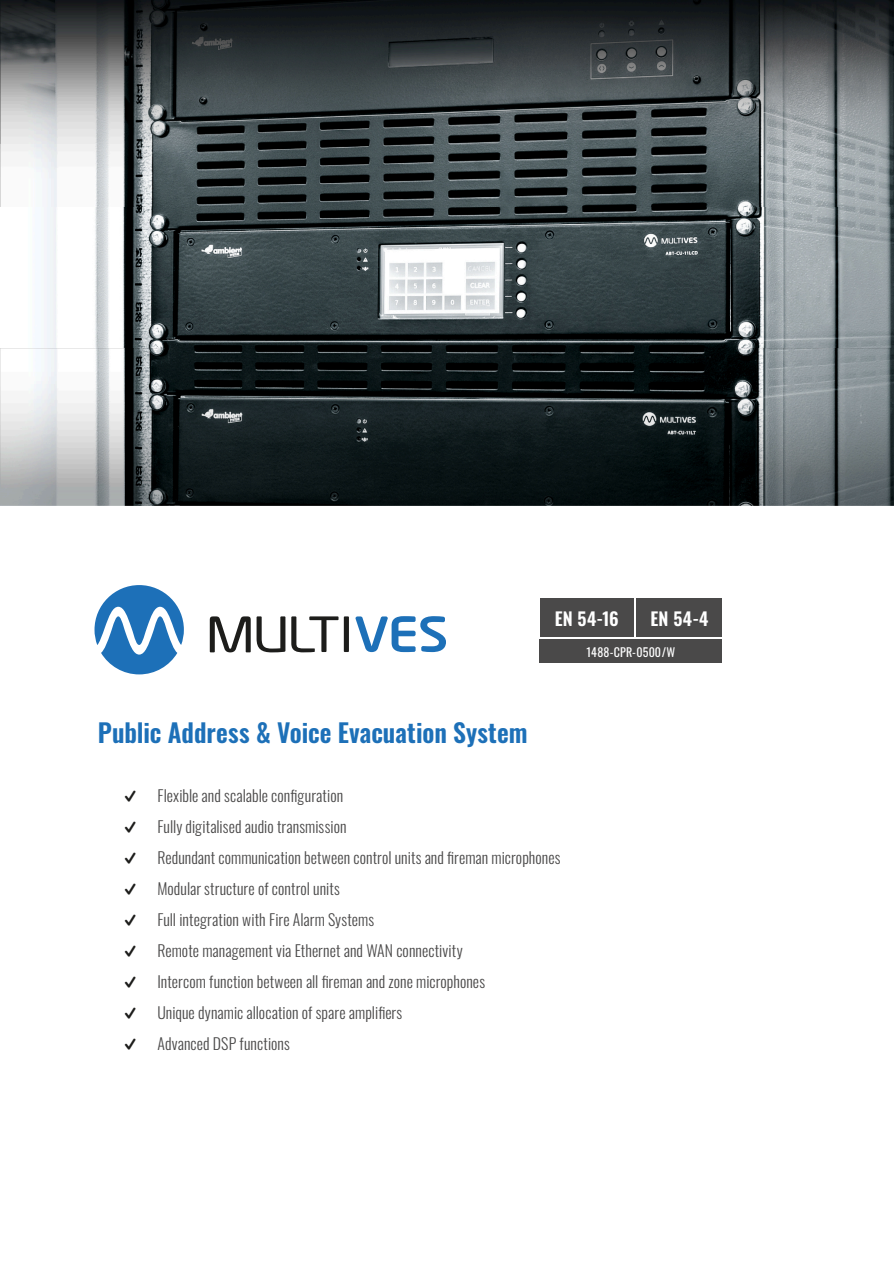
<style>
.page{position:relative;width:894px;height:1264px;background:#fff}
.page>*{position:absolute;margin:0;border:0;box-sizing:border-box;transform-origin:0 0}
.t1{font:600 25.5px "Oswald";letter-spacing:-.005em;color:#1d70b8}
.t2{font:600 18px "Oswald";letter-spacing:.01em;color:#fff}
.t3{font:300 15.75px/31px "Oswald";letter-spacing:.005em;color:#4a4949}
.t4{font:12px "Oswald";letter-spacing:.015em;color:#fff}
.s1{font-family:"Entypo";font-weight:400;font-size:31.5px;color:#1d1d1b}
</style>
<div class="page">
<img style="left:0;top:206px;width:893px;height:142px">
<img style="left:0;top:348px;width:893px;height:157px">
<img style="left:0;top:0;width:893px;height:206px">
<svg style="left:256px;top:616px;width:29px;height:36px"></svg>
<svg style="left:291px;top:616px;width:47px;height:36px"></svg>
<div style="left:344px;top:616px;width:5px;height:36px;background:#1d1d1b"></div>
<svg style="left:210px;top:616px;width:40px;height:36px"></svg>
<svg style="left:355px;top:616px;width:91px;height:36px"></svg>
<svg style="left:94px;top:585px;width:90px;height:89px"></svg>
<div style="left:636px;top:598px;width:85px;height:38px;background:#4a4949"></div>
<div style="left:539px;top:598px;width:94px;height:38px;background:#4a4949"></div>
<div style="left:539px;top:639px;width:182px;height:24px;background:#4a4949"></div>
<h1 class="t1" style="left:98px;top:712px;width:431px">Public Address &amp; Voice Evacuation System</h1>
<p class="t2" style="left:554px;top:604px;width:65px">EN 54-16</p>
<p class="t2" style="left:650px;top:604px;width:59px">EN 54-4</p>
<p class="t4" style="left:586px;top:642px;width:90px">1488-CPR-0500/W</p>
<p class="t3" style="left:123px;top:779px;width:438px"><span class="s1">W</span> Flexible and scalable configuration<br><span class="s1">W</span> Fully digitalised audio transmission<br><span class="s1">W</span> Redundant communication between control units and fireman microphones <span class="s1">W</span> Modular structure of control units<br><span class="s1">W</span> Full integration with Fire Alarm Systems<br><span class="s1">W</span> Remote management via Ethernet and WAN connectivity<br><span class="s1">W</span> Intercom function between all fireman and zone microphones<br><span class="s1">W</span> Unique dynamic allocation of spare amplifiers<br><span class="s1">W</span> Advanced DSP functions</p>
</div>
